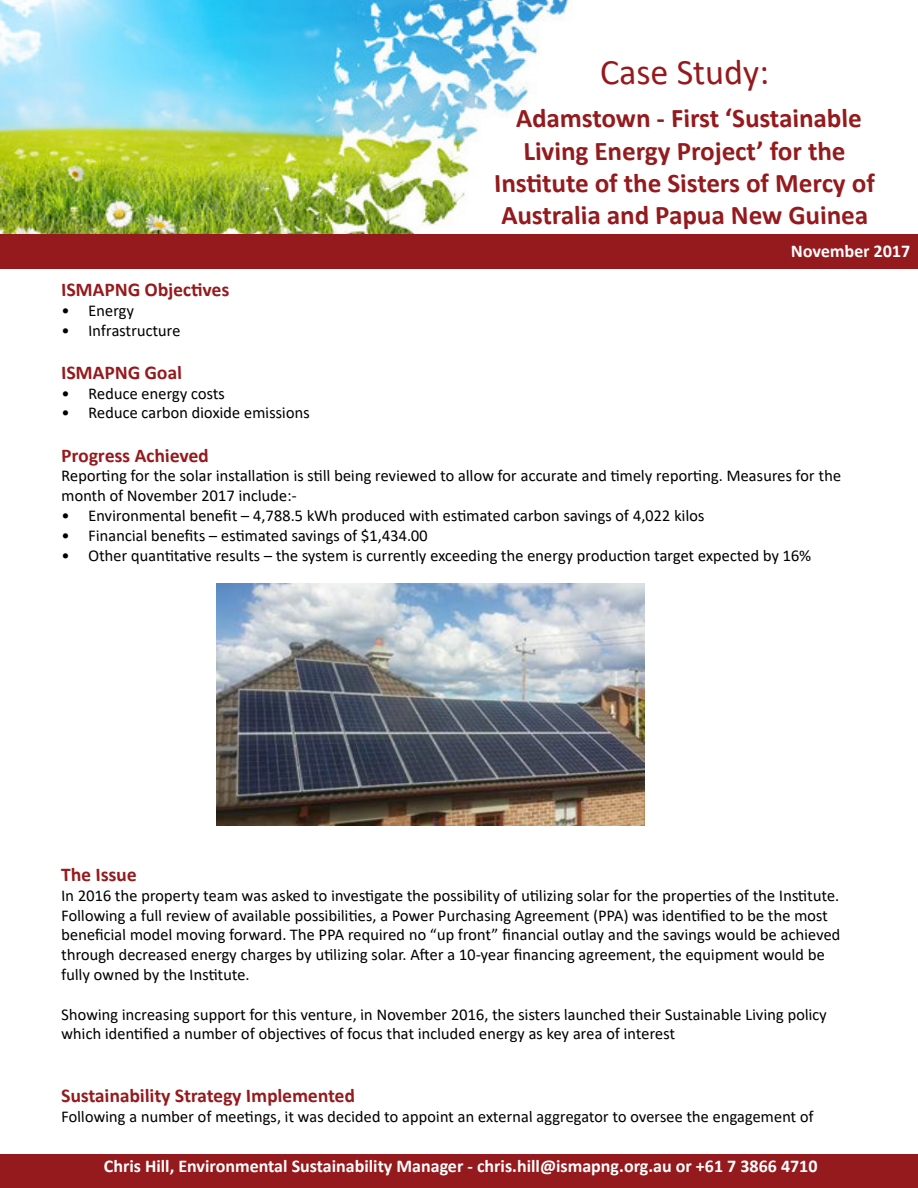
<style>
.page{position:relative;width:918px;height:1188px;background:#fff}
.page>*{position:absolute;margin:0;border:0;box-sizing:border-box;transform-origin:0 0}
.t1{font:36px "Calibri";color:#951a1d}
.t2{font:700 27px/32.4px "Calibri";color:#951a1d;text-align:center}
.t3{font:700 19.5px "Calibri";color:#951a1d}
.t4{font:700 18px "Calibri";color:#fff}
.t5{font:16.5px/19.8px "Calibri";letter-spacing:-.02em;color:#000}
</style>
<div class="page">
<img style="left:0;top:0;width:572px;height:233px">
<div style="left:0;top:234px;width:918px;height:34px;background:#951a1d"></div>
<div style="left:0;top:1155px;width:918px;height:33px;background:#951a1d"></div>
<img style="left:216px;top:583px;width:428px;height:242px">
<p class="t1" style="left:600px;top:47px;width:172px">Case Study:</p>
<p class="t2" style="left:495px;top:102px;width:382px">Adamstown - First ‘Sustainable<br>Living Energy Project’ for the<br>Institute of the Sisters of Mercy of<br>Australia and Papua New Guinea</p>
<p class="t4" style="left:791px;top:238px;width:122px">November 2017</p>
<p class="t3" style="left:62px;top:276px;width:170px">ISMAPNG Objectives</p>
<p class="t5" style="left:62px;top:300px;width:75px">• Energy</p>
<p class="t5" style="left:62px;top:320px;width:121px">• Infrastructure</p>
<p class="t3" style="left:62px;top:359px;width:123px">ISMAPNG Goal</p>
<p class="t5" style="left:62px;top:383px;width:166px">• Reduce energy costs</p>
<p class="t5" style="left:62px;top:403px;width:251px">• Reduce carbon dioxide emissions</p>
<p class="t3" style="left:62px;top:441px;width:150px">Progress Achieved</p>
<p class="t5" style="left:62px;top:466px;width:782px">Reporting for the solar installation is still being reviewed to allow for accurate and timely reporting. Measures for the month of November 2017 include:-</p>
<p class="t5" style="left:62px;top:505px;width:645px">• Environmental benefit – 4,788.5 kWh produced with estimated carbon savings of 4,022 kilos</p>
<p class="t5" style="left:62px;top:525px;width:369px">• Financial benefits – estimated savings of $1,434.00</p>
<p class="t5" style="left:62px;top:545px;width:752px">• Other quantitative results – the system is currently exceeding the energy production target expected by 16%</p>
<p class="t3" style="left:62px;top:861px;width:78px">The Issue</p>
<p class="t5" style="left:62px;top:885px;width:781px">In 2016 the property team was asked to investigate the possibility of utilizing solar for the properties of the Institute.<br>Following a full review of available possibilities, a Power Purchasing Agreement (PPA) was identified to be the most beneficial model moving forward. The PPA required no “up front” financial outlay and the savings would be achieved through decreased energy charges by utilizing solar. After a 10-year financing agreement, the equipment would be fully owned by the Institute.</p>
<p class="t5" style="left:62px;top:1004px;width:768px">Showing increasing support for this venture, in November 2016, the sisters launched their Sustainable Living policy which identified a number of objectives of focus that included energy as key area of interest</p>
<p class="t3" style="left:62px;top:1082px;width:296px">Sustainability Strategy Implemented</p>
<p class="t5" style="left:62px;top:1106px;width:754px">Following a number of meetings, it was decided to appoint an external aggregator to oversee the engagement of</p>
<p class="t4" style="left:104px;top:1154px;width:715px">Chris Hill, Environmental Sustainability Manager - chris.hill@ismapng.org.au or +61 7 3866 4710</p>
</div>
